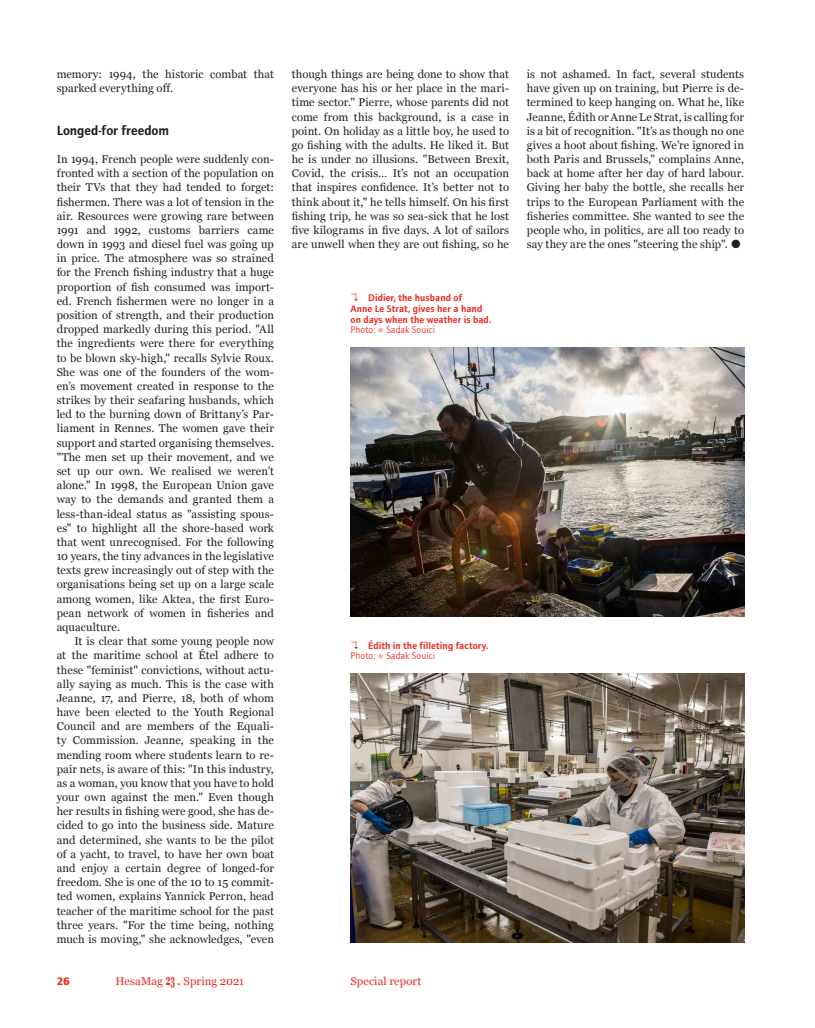
<style>
.page{position:relative;width:815px;height:1028px;background:#fff}
.page>*{position:absolute;margin:0;border:0;box-sizing:border-box;transform-origin:0 0}
.DEF___Titre_2{font:13.75px "etui Foundry Journal Demi";letter-spacing:.005em;color:#231f20}
.DEF___Body{font:11.25px/14.1px "Georgia";letter-spacing:.01em;color:#231f20;text-align:justify}
.DEF___Body_First{font:11.25px/14.1px "Georgia";letter-spacing:.005em;color:#231f20;text-align:justify}
.t1{font:11.25px "Georgia";letter-spacing:.01em;color:#ee2a23}
.t2{font:11.25px "etui Foundry Journal bold";color:#ee2a23}
.DEF___Légende_image{font:10px/10.6px "etui Foundry Journal Demi";letter-spacing:.01em;color:#ee2a23}
.DEF___Légende_image-2{font:10px "etui Foundry Journal book";letter-spacing:.01em;color:#ee2a23}
.s1{font-family:"Inter";font-weight:300}
.s2{font-weight:700;font-size:14.88px}
.s3{font-size:15px}
</style>
<div class="page">
<img style="left:350px;top:673px;width:394px;height:270px">
<img style="left:350px;top:347px;width:394px;height:270px">
<p class="DEF___Body" style="left:57px;top:67px;width:219px">memory: 1994, the historic combat that sparked everything off.</p>
<p class="DEF___Titre_2" style="left:57px;top:122px;width:114px">Longed-for freedom</p>
<p class="DEF___Body_First" style="left:57px;top:152px;width:219px">In 1994, French people were suddenly con&shy;fronted with a section of the population on their TVs that they had tended to forget: fishermen. There was a lot of tension in the air. Resources were growing rare between 1991 and 1992, customs barriers came down in 1993 and diesel fuel was going up in price. The atmosphere was so strained for the French fishing industry that a huge proportion of fish consumed was import&shy;ed. French fishermen were no longer in a position of strength, and their production dropped markedly during this period. "All the ingredients were there for everything to be blown sky-high," recalls Sylvie Roux.<br>She was one of the founders of the wom&shy;en’s movement created in response to the strikes by their seafaring husbands, which led to the burning down of Brittany’s Par&shy;liament in Rennes. The women gave their support and started organising themselves. "The men set up their movement, and we set up our own. We realised we weren’t alone." In 1998, the European Union gave way to the demands and granted them a less-than-ideal status as "assisting spous&shy;es" to highlight all the shore-based work that went unrecognised. For the following 10 years, the tiny advances in the legislative texts grew increasingly out of step with the organisations being set up on a large scale among women, like Aktea, the first Euro&shy;pean network of women in fisheries and aquaculture.</p>
<p class="DEF___Body" style="left:57px;top:633px;width:219px;text-indent:18px">It is clear that some young people now at the maritime school at Étel adhere to these "feminist" convictions, without actu&shy;ally saying as much. This is the case with Jeanne, 17, and Pierre, 18, both of whom have been elected to the Youth Regional Council and are members of the Equali&shy;ty Commission. Jeanne, speaking in the mending room where students learn to re&shy;pair nets, is aware of this: "In this industry, as a woman, you know that you have to hold your own against the men." Even though her results in fishing were good, she has de&shy;cided to go into the business side. Mature and determined, she wants to be the pilot of a yacht, to travel, to have her own boat and enjoy a certain degree of longed-for freedom. She is one of the 10 to 15 commit&shy;ted women, explains Yannick Perron, head teacher of the maritime school for the past three years. "For the time being, nothing much is moving," she acknowledges, "even</p>
<p class="DEF___Body" style="left:292px;top:67px;width:219px">though things are being done to show that everyone has his or her place in the mari&shy;time sector." Pierre, whose parents did not come from this background, is a case in point. On holiday as a little boy, he used to go fishing with the adults. He liked it. But he is under no illusions. "Between Brexit, Covid, the crisis… It’s not an occupation that inspires confidence. It’s better not to think about it," he tells himself. On his first fishing trip, he was so sea-sick that he lost five kilograms in five days. A lot of sailors are unwell when they are out fishing, so he</p>
<p class="DEF___Body" style="left:527px;top:67px;width:219px">is not ashamed. In fact, several students have given up on training, but Pierre is de&shy;termined to keep hanging on. What he, like Jeanne, Édith or Anne Le Strat, is calling for is a bit of recognition. "It’s as though no one gives a hoot about fishing. We’re ignored in both Paris and Brussels," complains Anne, back at home after her day of hard labour.<br>Giving her baby the bottle, she recalls her trips to the European Parliament with the fisheries committee. She wanted to see the people who, in politics, are all too ready to say they are the ones "steering the ship". <span class="s1">●</span></p>
<p class="DEF___Légende_image" style="left:350px;top:293px;width:142px"><span class="s1">↴</span> Didier, the husband of<br>Anne Le Strat, gives her a hand on days when the weather is bad.</p>
<p class="DEF___Légende_image-2" style="left:350px;top:324px;width:86px">Photo: © Sadak Souici</p>
<p class="DEF___Légende_image" style="left:350px;top:640px;width:140px"><span class="s1">↴</span> Édith in the filleting factory.</p>
<p class="DEF___Légende_image-2" style="left:350px;top:650px;width:86px">Photo: © Sadak Souici</p>
<p class="t2" style="left:57px;top:975px;width:14px">26</p>
<p class="t1" style="left:115px;top:973px;width:130px">HesaMag <span class="s2">23</span> <span class="s3">.</span> Spring 2021</p>
<p class="t1" style="left:350px;top:973px;width:72px">Special report</p>
</div>
